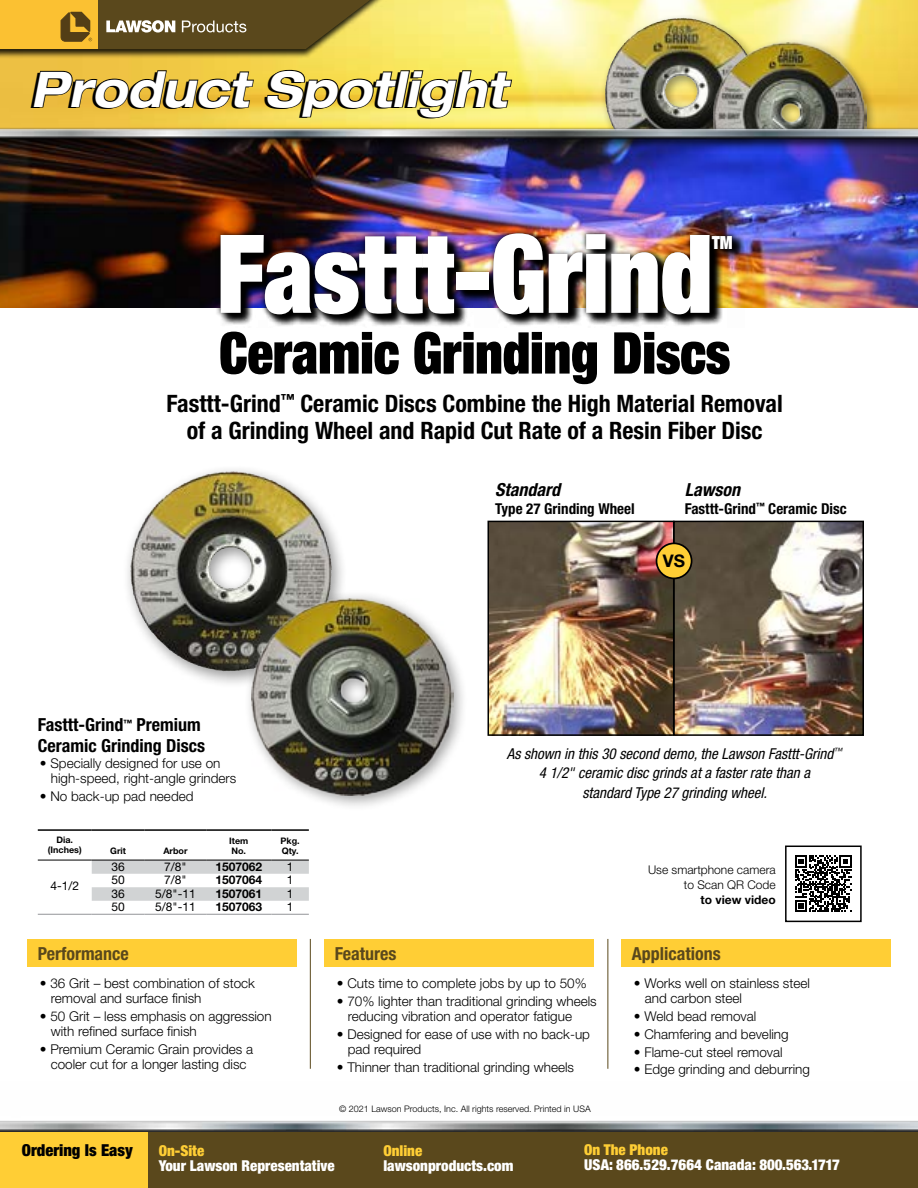
<style>
.page{position:relative;width:918px;height:1188px;background:#fff}
.page>*{position:absolute;margin:0;border:0;box-sizing:border-box;transform-origin:0 0}
.t1{font:900 expanded 109.05px "Helvetica Neue";color:#fff;scale:.91 1}
.t2{font:900 expanded 57.75px "Helvetica Neue";color:#000;scale:.91 1}
.t3{font:italic 700 expanded 49.2px "Helvetica Neue";color:#fff;scale:.91 1}
.t4{font:700 condensed 24px/27px "Helvetica Neue";color:#000;text-align:center}
.t5{font:900 expanded 18.15px "Helvetica Neue";color:#fff;scale:.91 1}
.t6{font:700 condensed 18px/21px "Helvetica Neue";color:#000}
.t7{font:700 condensed 18px "Helvetica Neue";color:#5a481c}
.t8{font:italic 700 condensed 18px "Helvetica Neue";color:#000}
.t9{font:700 17.4px "Helvetica Neue";color:#000}
.t10{font:900 condensed 16.5px "Helvetica Neue";color:#000}
.t11{font:italic condensed 15px/19.5px "Helvetica Neue";color:#000;text-align:center}
.t12{font:900 condensed 15px "Helvetica Neue";color:#fff}
.t13{font:700 condensed 15px "Helvetica Neue";color:#000}
.t14{font:900 condensed 15px "Helvetica Neue";color:#ffce35}
.t15{font:300 13.5px/15px "Helvetica Neue";color:#000}
.t16{font:12px "Helvetica Neue";color:#000}
.t17{font:700 12px "Helvetica Neue";color:#000}
.t18{font:300 12px/15px "Helvetica Neue";color:#000;text-align:right}
.t19{font:300 9px "Helvetica Neue";color:#000}
.t20{font:700 9px/10.5px "Helvetica Neue";color:#000}
</style>
<div class="page">
<img style="left:0;top:0;width:918px;height:88px">
<img style="left:0;top:160px;width:918px;height:148px">
<div style="left:600px;top:14px;width:170px;height:132px;background:#000;opacity:.4"></div>
<img style="left:630px;top:18px;width:53px;height:20px">
<div style="left:709px;top:38px;width:168px;height:108px;background:#000;opacity:.4"></div>
<img style="left:713px;top:42px;width:153px;height:46px">
<div style="left:0;top:0;width:392px;height:58px;background:#000;opacity:.9"></div>
<svg style="left:0;top:0;width:388px;height:49px"></svg>
<img style="left:0;top:88px;width:918px;height:72px">
<svg style="left:32px;top:70px;width:223px;height:39px"></svg>
<svg style="left:266px;top:69px;width:247px;height:50px"></svg>
<svg style="left:222px;top:233px;width:523px;height:94px"></svg>
<div style="left:215px;top:229px;width:522px;height:91px;background:#000;opacity:.85"></div>
<svg style="left:92px;top:861px;width:217px;height:40px"></svg>
<hr style="left:206px;top:860px;width:65px;height:1px;background:#000">
<hr style="left:271px;top:860px;width:38px;height:1px;background:#000">
<hr style="left:206px;top:829px;width:65px;height:2px;background:#000">
<hr style="left:271px;top:829px;width:38px;height:2px;background:#000">
<hr style="left:38px;top:829px;width:54px;height:2px;background:#000">
<hr style="left:92px;top:829px;width:53px;height:2px;background:#000">
<hr style="left:145px;top:829px;width:61px;height:2px;background:#000">
<hr style="left:38px;top:860px;width:54px;height:1px;background:#000">
<hr style="left:92px;top:860px;width:53px;height:1px;background:#000">
<hr style="left:145px;top:860px;width:61px;height:1px;background:#000">
<hr style="left:38px;top:914px;width:54px;height:1px;background:#939598">
<hr style="left:92px;top:914px;width:53px;height:1px;background:#939598">
<hr style="left:145px;top:914px;width:61px;height:1px;background:#939598">
<hr style="left:206px;top:914px;width:65px;height:1px;background:#939598">
<hr style="left:271px;top:914px;width:38px;height:1px;background:#939598">
<div style="left:123px;top:465px;width:225px;height:223px;background:#000;opacity:.4"></div>
<img style="left:165px;top:471px;width:68px;height:26px">
<div style="left:243px;top:590px;width:225px;height:222px;background:#000;opacity:.4"></div>
<img style="left:251px;top:598px;width:202px;height:197px">
<img style="left:491px;top:524px;width:370px;height:209px">
<div style="left:488px;top:521px;width:186px;height:215px;border:2px solid #000"></div>
<div style="left:673px;top:521px;width:191px;height:215px;border:2px solid #000"></div>
<hr style="left:310px;top:939px;width:1px;height:130px;background:#5a481c">
<hr style="left:608px;top:939px;width:1px;height:130px;background:#5a481c">
<div style="left:657px;top:543px;width:35px;height:35px;background:#ffce35;border-radius:50%"></div>
<div style="left:656px;top:542px;width:36px;height:37px;border:2px solid #000;border-radius:50%"></div>
<div style="left:27px;top:939px;width:270px;height:28px;background:#ffce35"></div>
<div style="left:324px;top:939px;width:270px;height:28px;background:#ffce35"></div>
<div style="left:621px;top:939px;width:270px;height:28px;background:#ffce35"></div>
<svg style="left:795px;top:855px;width:56px;height:57px"></svg>
<div style="left:785px;top:846px;width:77px;height:76px;border:2px solid #000"></div>
<img style="left:0;top:1120px;width:918px;height:12px">
<div style="left:0;top:1132px;width:918px;height:56px;background:#5a481c"></div>
<div style="left:0;top:1132px;width:148px;height:56px;background:#ffce35"></div>
<h3 class="t3" style="left:31px;top:58px;width:524px">Product Spotlight</h3>
<h1 class="t1" style="left:217px;top:204px;width:546px">Fasttt-Grind</h1>
<h3 class="t5" style="left:712px;top:230px;width:24px">TM</h3>
<h2 class="t2" style="left:219px;top:316px;width:563px">Ceramic Grinding Discs</h2>
<h3 class="t4" style="left:167px;top:390px;width:618px">Fasttt-Grind<sup>™</sup> Ceramic Discs Combine the High Material Removal of a Grinding Wheel and Rapid Cut Rate of a Resin Fiber Disc</h3>
<h3 class="t6" style="left:38px;top:714px;width:169px">Fasttt-Grind<sup>™</sup> Premium<br>Ceramic Grinding Discs</h3>
<p class="t15" style="left:51px;top:756px;width:187px;text-indent:-11px">• Specially designed for use on high-speed, right-angle grinders</p>
<p class="t15" style="left:40px;top:788px;width:155px">• No back-up pad needed</p>
<p class="t20" style="left:48px;top:834px;width:35px;text-align:center">Dia. (Inches)</p>
<p class="t20" style="left:110px;top:845px;width:17px">Grit</p>
<p class="t20" style="left:163px;top:845px;width:26px">Arbor</p>
<p class="t20" style="left:229px;top:835px;width:21px">Item<br>No.</p>
<p class="t20" style="left:281px;top:835px;width:21px">Pkg.<br>Qty.</p>
<p class="t16" style="left:50px;top:879px;width:30px">4-1/2</p>
<p class="t16" style="left:112px;top:859px;width:15px">36</p>
<p class="t16" style="left:164px;top:859px;width:24px">7/8"</p>
<p class="t17" style="left:215px;top:859px;width:48px">1507062</p>
<p class="t16" style="left:287px;top:859px;width:8px">1</p>
<p class="t16" style="left:112px;top:873px;width:15px">50</p>
<p class="t16" style="left:164px;top:873px;width:24px">7/8"</p>
<p class="t17" style="left:215px;top:873px;width:48px">1507064</p>
<p class="t16" style="left:287px;top:873px;width:8px">1</p>
<p class="t16" style="left:112px;top:886px;width:15px">36</p>
<p class="t16" style="left:155px;top:886px;width:42px">5/8"-11</p>
<p class="t17" style="left:215px;top:886px;width:48px">1507061</p>
<p class="t16" style="left:287px;top:886px;width:8px">1</p>
<p class="t16" style="left:112px;top:900px;width:15px">50</p>
<p class="t16" style="left:155px;top:900px;width:42px">5/8"-11</p>
<p class="t17" style="left:215px;top:900px;width:48px">1507063</p>
<p class="t16" style="left:287px;top:900px;width:8px">1</p>
<h3 class="t8" style="left:495px;top:478px;width:66px">Standard</h3>
<p class="t13" style="left:495px;top:499px;width:141px">Type 27 Grinding Wheel</p>
<h3 class="t8" style="left:685px;top:478px;width:57px">Lawson</h3>
<p class="t13" style="left:685px;top:499px;width:164px">Fasttt-Grind<sup>™</sup> Ceramic Disc</p>
<p class="t9" style="left:663px;top:550px;width:24px">VS</p>
<p class="t11" style="left:507px;top:744px;width:337px">As shown in this 30 second demo, the Lawson Fasttt-Grind<sup>™<br></sup>4 1/2" ceramic disc grinds at a faster rate than a<br>standard Type 27 grinding wheel.</p>
<p class="t18" style="left:648px;top:862px;width:129px">Use smartphone camera to Scan QR Code</p>
<p class="t17" style="left:701px;top:892px;width:77px">to view video</p>
<h3 class="t7" style="left:38px;top:943px;width:93px">Performance</h3>
<h3 class="t7" style="left:335px;top:943px;width:63px">Features</h3>
<h3 class="t7" style="left:632px;top:943px;width:90px">Applications</h3>
<p class="t15" style="left:51px;top:976px;width:206px;text-indent:-11px">• 36 Grit – best combination of stock removal and surface finish</p>
<p class="t15" style="left:51px;top:1009px;width:222px;text-indent:-11px">• 50 Grit – less emphasis on aggression with refined surface finish</p>
<p class="t15" style="left:40px;top:1041px;width:215px;text-align:center">• Premium Ceramic Grain provides a cooler cut for a longer lasting disc</p>
<p class="t15" style="left:337px;top:976px;width:251px">• Cuts time to complete jobs by up to 50%</p>
<p class="t15" style="left:348px;top:994px;width:251px;text-indent:-11px">• 70% lighter than traditional grinding wheels reducing vibration and operator fatigue</p>
<p class="t15" style="left:348px;top:1026px;width:244px;text-indent:-11px">• Designed for ease of use with no back-up pad required</p>
<p class="t15" style="left:337px;top:1059px;width:239px">• Thinner than traditional grinding wheels</p>
<p class="t19" style="left:339px;top:1103px;width:253px">© 2021 Lawson Products, Inc. All rights reserved. Printed in USA</p>
<p class="t15" style="left:645px;top:976px;width:167px;text-indent:-11px">• Works well on stainless steel and carbon steel</p>
<p class="t15" style="left:634px;top:1009px;width:124px">• Weld bead removal</p>
<p class="t15" style="left:634px;top:1026px;width:156px">• Chamfering and beveling</p>
<p class="t15" style="left:634px;top:1044px;width:150px">• Flame-cut steel removal</p>
<p class="t15" style="left:634px;top:1062px;width:178px">• Edge grinding and deburring</p>
<p class="t10" style="left:22px;top:1140px;width:113px">Ordering Is Easy</p>
<p class="t14" style="left:159px;top:1141px;width:47px">On-Site</p>
<p class="t12" style="left:159px;top:1156px;width:177px">Your Lawson Representative</p>
<p class="t14" style="left:383px;top:1141px;width:40px">Online</p>
<p class="t12" style="left:383px;top:1156px;width:132px">lawsonproducts.com</p>
<p class="t14" style="left:584px;top:1141px;width:85px">On The Phone</p>
<p class="t12" style="left:584px;top:1156px;width:257px">USA: 866.529.7664 Canada: 800.563.1717</p>
</div>
